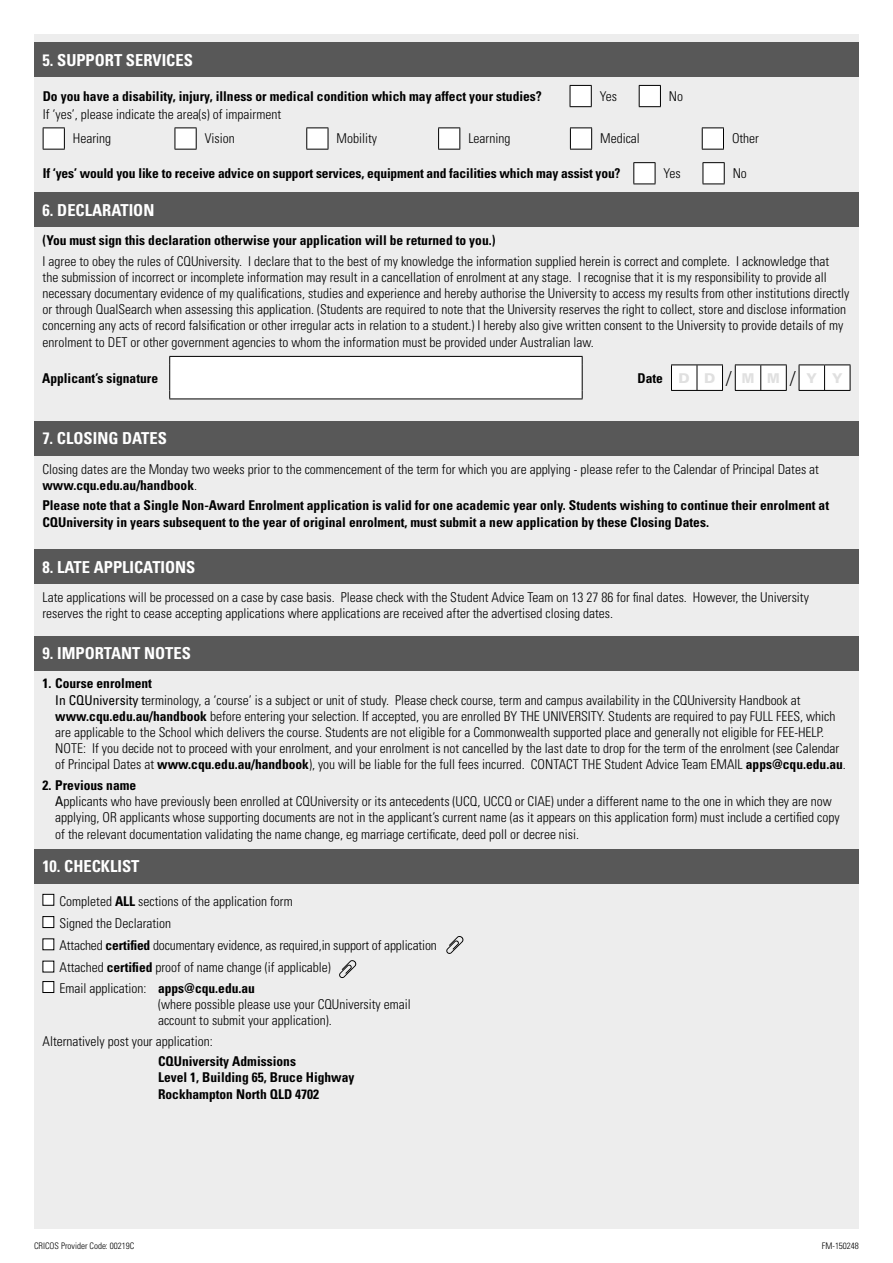
<style>
.page{position:relative;width:893px;height:1263px;background:#fff}
.page>*{position:absolute;margin:0;border:0;box-sizing:border-box;transform-origin:0 0}
.t1{font:700 condensed 16.5px "Univers LT Std";color:#fff}
.t2{font:300 condensed 13.5px/16.2px "Univers LT Std";color:#000}
.t3{font:700 condensed 13.5px/16.2px "Univers LT Std";color:#000}
.t4{font:900 13.5px "Univers LT Std";color:#e0e0e0}
.t5{font:300 condensed 9px "Univers LT Std";color:#000}
.s1{font-weight:700;font-stretch:condensed;color:#000}
.s2{font-weight:300;font-stretch:condensed;font-size:18px;color:#000}
.s3{font-weight:700}
.s4{font-weight:400}
</style>
<div class="page">
<div style="left:34px;top:35px;width:825px;height:1194px;background:#ededed"></div>
<div style="left:34px;top:193px;width:825px;height:34px;background:#585858"></div>
<svg style="left:169px;top:356px;width:682px;height:43px"></svg>
<hr style="left:169px;top:399px;width:414px;height:1px;background:#000">
<div style="left:34px;top:849px;width:825px;height:34px;background:#585858"></div>
<div style="left:43px;top:894px;width:11px;height:11px;background:#fff"></div>
<div style="left:43px;top:894px;width:11px;height:12px;border:1px solid #000"></div>
<div style="left:43px;top:916px;width:11px;height:11px;background:#fff"></div>
<div style="left:43px;top:916px;width:11px;height:12px;border:1px solid #000"></div>
<div style="left:43px;top:939px;width:11px;height:11px;background:#fff"></div>
<div style="left:43px;top:961px;width:11px;height:11px;background:#fff"></div>
<div style="left:43px;top:981px;width:11px;height:11px;background:#fff"></div>
<div style="left:43px;top:981px;width:11px;height:12px;border:1px solid #000"></div>
<svg style="left:570px;top:85px;width:91px;height:22px"></svg>
<svg style="left:43px;top:128px;width:681px;height:22px"></svg>
<svg style="left:633px;top:162px;width:92px;height:23px"></svg>
<div style="left:34px;top:43px;width:825px;height:34px;background:#585858"></div>
<div style="left:34px;top:421px;width:825px;height:34px;background:#585858"></div>
<div style="left:34px;top:636px;width:825px;height:34px;background:#585858"></div>
<div style="left:34px;top:550px;width:825px;height:34px;background:#585858"></div>
<svg style="left:446px;top:936px;width:18px;height:18px"></svg>
<svg style="left:339px;top:960px;width:18px;height:18px"></svg>
<p class="t1" style="left:43px;top:53px;width:152px">5. SUPPORT SERVICES</p>
<p class="t3" style="left:43px;top:89px;width:501px">Do you have a disability, injury, illness or medical condition which may affect your studies?</p>
<p class="t2" style="left:600px;top:89px;width:19px">Yes</p>
<p class="t2" style="left:669px;top:89px;width:16px">No</p>
<p class="t2" style="left:73px;top:103px;width:210px;line-height:24.5px;text-indent:-30px">If ‘yes’, please indicate the area(s) of impairment<br>Hearing</p>
<p class="t2" style="left:205px;top:131px;width:31px">Vision</p>
<p class="t2" style="left:337px;top:131px;width:42px">Mobility</p>
<p class="t2" style="left:468px;top:131px;width:43px">Learning</p>
<p class="t2" style="left:600px;top:131px;width:41px">Medical</p>
<p class="t2" style="left:732px;top:131px;width:28px">Other</p>
<p class="t3" style="left:43px;top:166px;width:579px">If ‘yes’ would you like to receive advice on support services, equipment and facilities which may assist you?</p>
<p class="t2" style="left:664px;top:166px;width:19px">Yes</p>
<p class="t2" style="left:733px;top:166px;width:16px">No</p>
<p class="t1" style="left:43px;top:203px;width:113px">6. DECLARATION</p>
<p class="t3" style="left:43px;top:233px;width:454px">(You must sign this declaration otherwise your application will be returned to you.)</p>
<p class="t2" style="left:43px;top:254px;width:808px">I agree to obey the rules of CQUniversity. I declare that to the best of my knowledge the information supplied herein is correct and complete. I acknowledge that<br>the submission of incorrect or incomplete information may result in a cancellation of enrolment at any stage. I recognise that it is my responsibility to provide all necessary documentary evidence of my qualifications, studies and experience and hereby authorise the University to access my results from other institutions directly or through QualSearch when assessing this application. (Students are required to note that the University reserves the right to collect, store and disclose information concerning any acts of record falsification or other irregular acts in relation to a student.) I hereby also give written consent to the University to provide details of my enrolment to DET or other government agencies to whom the information must be provided under Australian law.</p>
<p class="t3" style="left:42px;top:371px;width:117px">Applicant’s signature</p>
<p class="t4" style="left:637px;top:370px;width:207px"><span class="s1">Date</span> D D<span class="s2">/</span>M M<span class="s2">/</span>Y Y</p>
<p class="t1" style="left:42px;top:432px;width:126px">7. CLOSING DATES</p>
<p class="t2" style="left:42px;top:462px;width:778px">Closing dates are the Monday two weeks prior to the commencement of the term for which you are applying - please refer to the Calendar of Principal Dates at <span class="s3">www.cqu.edu.au/handbook</span>.</p>
<p class="t3" style="left:42px;top:499px;width:788px">Please note that a Single Non-Award Enrolment application is valid for one academic year only. Students wishing to continue their enrolment at<br>CQUniversity in years subsequent to the year of original enrolment, must submit a new application by these Closing Dates.</p>
<p class="t1" style="left:43px;top:560px;width:154px">8. LATE APPLICATIONS</p>
<p class="t2" style="left:43px;top:590px;width:768px">Late applications will be processed on a case by case basis. Please check with the Student Advice Team on 13 27 86 for final dates. However, the University reserves the right to cease accepting applications where applications are received after the advertised closing dates.</p>
<p class="t1" style="left:43px;top:647px;width:150px">9. IMPORTANT NOTES</p>
<p class="t2" style="left:55px;top:676px;width:792px;text-indent:-13px"><span class="s3">1. Course enrolment<br></span><span class="s4">In CQUniversity t</span>erminology, a ‘course’ is a subject or unit of study. Please check course, term and campus availability in the CQUniversity Handbook at <span class="s3">www.cqu.edu.au/handbook</span> before entering your selection. If accepted, you are enrolled BY THE UNIVERSITY. Students are required to pay FULL FEES, which are applicable to the School which delivers the course. Students are not eligible for a Commonwealth supported place and generally not eligible for FEE-HELP.<br>NOTE: If you decide not to proceed with your enrolment, and your enrolment is not cancelled by the last date to drop for the term of the enrolment (see Calendar of Principal Dates at <span class="s3">www.cqu.edu.au/handbook</span>), you will be liable for the full fees incurred. CONTACT THE Student Advice Team EMAIL <span class="s3">apps@cqu.edu.au</span>.</p>
<p class="t2" style="left:55px;top:778px;width:786px;text-indent:-13px"><span class="s3">2. Previous name<br></span><span class="s4">A</span>pplicants who have previously been enrolled at CQUniversity or its antecedents (UCQ, UCCQ or CIAE) under a different name to the one in which they are now applying, OR applicants whose supporting documents are not in the applicant’s current name (as it appears on this application form) must include a certified copy of the relevant documentation validating the name change, eg marriage certificate, deed poll or decree nisi.</p>
<p class="t1" style="left:42px;top:860px;width:99px">10. CHECKLIST</p>
<p class="t2" style="left:60px;top:891px;width:379px;line-height:22.2px">Completed <span class="s3">ALL</span> sections of the application form<br>Signed the Declaration<br>Attached <span class="s3">certified</span> documentary evidence, as required,in support of application Attached <span class="s3">certified</span> proof of name change (if applicable)</p>
<p class="t2" style="left:158px;top:981px;width:254px;text-indent:-98px">Email application: <span class="s3">apps@cqu.edu.au<br></span>(where possible please use your CQUniversity email account to submit your application).</p>
<p class="t2" style="left:43px;top:1034px;width:172px">Alternatively post your application:</p>
<p class="t3" style="left:158px;top:1054px;width:198px">CQUniversity Admissions<br>Level 1, Building 65, Bruce Highway<br>Rockhampton North QLD 4702</p>
<p class="t5" style="left:34px;top:1242px;width:102px">CRICOS Provider Code: 00219C</p>
<p class="t5" style="left:822px;top:1242px;width:38px">FM-150248</p>
</div>
